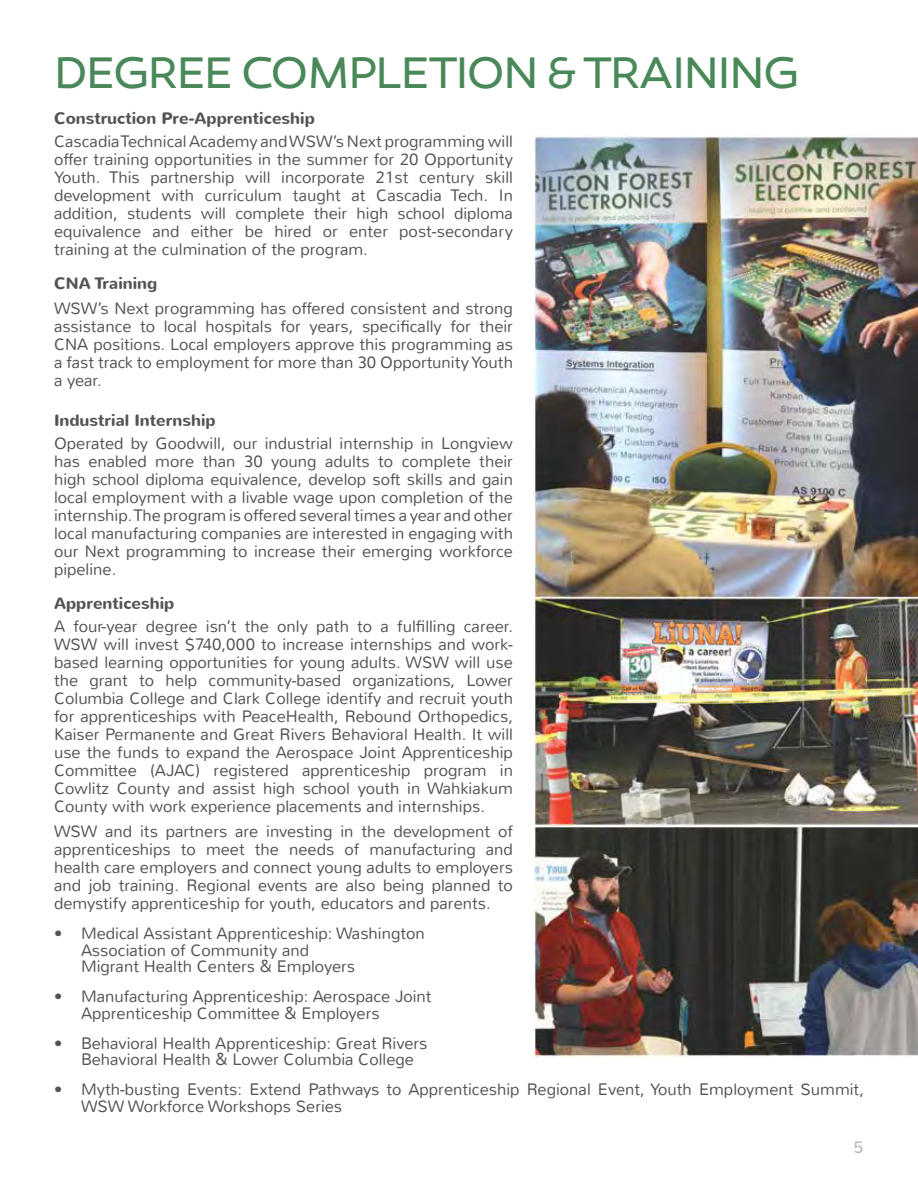
<style>
.page{position:relative;width:918px;height:1188px;background:#fff}
.page>*{position:absolute;margin:0;border:0;box-sizing:border-box;transform-origin:0 0}
.t1{font:45px "Canaro";letter-spacing:-.03em;color:#498859}
.t2{font:300 16.5px/18px "Nunito";color:#535353;text-align:justify}
.t3{font:700 16.5px "Nunito";color:#535353}
.t4{font:16.5px "Nunito";color:#c0bfbf}
</style>
<div class="page">
<img style="left:533px;top:135px;width:385px;height:922px">
<h1 class="t1" style="left:54px;top:46px;width:747px">DEGREE COMPLETION &amp; TRAINING</h1>
<p class="t3" style="left:54px;top:107px;width:262px">Construction Pre-Apprenticeship</p>
<p class="t2" style="left:54px;top:133px;width:461px">Cascadia Technical Academy and WSW’s Next programming will offer training opportunities in the summer for 20 Opportunity Youth. This partnership will incorporate 21st century skill development with curriculum taught at Cascadia Tech. In addition, students will complete their high school diploma equivalence and either be hired or enter post-secondary training at the culmination of the program.</p>
<p class="t3" style="left:54px;top:272px;width:105px">CNA Training</p>
<p class="t2" style="left:54px;top:299px;width:460px">WSW’s Next programming has offered consistent and strong assistance to local hospitals for years, specifically for their CNA positions. Local employers approve this programming as a fast track to employment for more than 30 Opportunity Youth a year.</p>
<p class="t3" style="left:54px;top:409px;width:163px">Industrial Internship</p>
<p class="t2" style="left:54px;top:435px;width:460px">Operated by Goodwill, our industrial internship in Longview has enabled more than 30 young adults to complete their high school diploma equivalence, develop soft skills and gain local employment with a livable wage upon completion of the internship. The program is offered several times a year and other local manufacturing companies are interested in engaging with our Next programming to increase their emerging workforce pipeline.</p>
<p class="t3" style="left:54px;top:592px;width:122px">Apprenticeship</p>
<p class="t2" style="left:54px;top:618px;width:461px">A four-year degree isn’t the only path to a fulfilling career.<br>WSW will invest $740,000 to increase internships and work&shy;based learning opportunities for young adults. WSW will use the grant to help community-based organizations, Lower Columbia College and Clark College identify and recruit youth for apprenticeships with PeaceHealth, Rebound Orthopedics, Kaiser Permanente and Great Rivers Behavioral Health. It will use the funds to expand the Aerospace Joint Apprenticeship Committee (AJAC) registered apprenticeship program in Cowlitz County and assist high school youth in Wahkiakum County with work experience placements and internships.</p>
<p class="t2" style="left:54px;top:823px;width:461px">WSW and its partners are investing in the development of apprenticeships to meet the needs of manufacturing and health care employers and connect young adults to employers and job training. Regional events are also being planned to demystify apprenticeship for youth, educators and parents.</p>
<p class="t2" style="left:81px;top:925px;width:345px;line-height:16.5px;text-align:left;text-indent:-27px">• Medical Assistant Apprenticeship: Washington<br>Association of Community and<br>Migrant Health Centers &amp; Employers</p>
<p class="t2" style="left:81px;top:988px;width:352px;line-height:16.5px;text-indent:-27px">• Manufacturing Apprenticeship: Aerospace Joint<br>Apprenticeship Committee &amp; Employers</p>
<p class="t2" style="left:81px;top:1035px;width:348px;line-height:16.5px;text-indent:-27px">• Behavioral Health Apprenticeship: Great Rivers<br>Behavioral Health &amp; Lower Columbia College</p>
<p class="t2" style="left:81px;top:1081px;width:785px;line-height:16.5px;text-indent:-27px">• Myth-busting Events: Extend Pathways to Apprenticeship Regional Event, Youth Employment Summit,<br>WSW Workforce Workshops Series</p>
<p class="t4" style="left:854px;top:1136px;width:11px">5</p>
</div>
